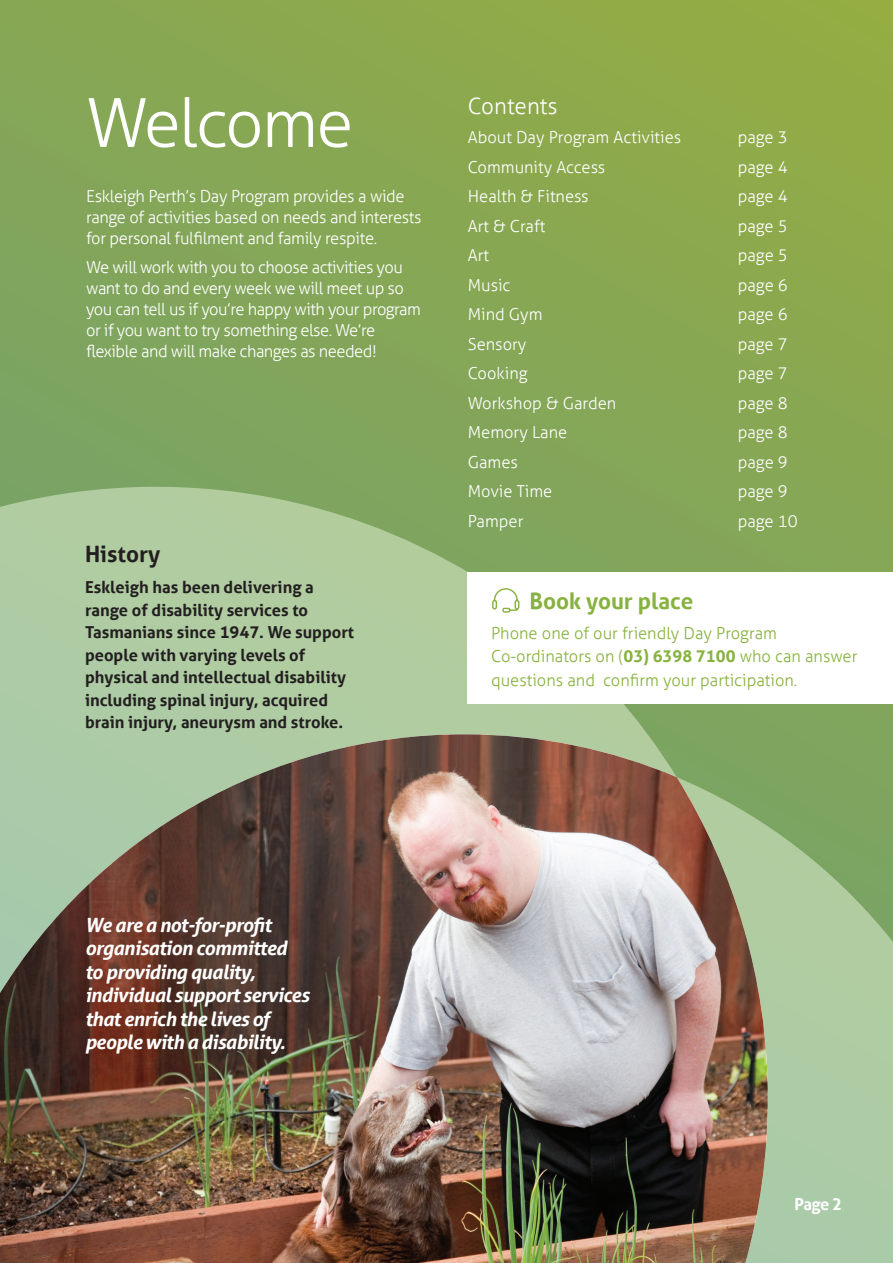
<style>
.page{position:relative;width:893px;height:1263px;background:#fff}
.page>*{position:absolute;margin:0;border:0;box-sizing:border-box;transform-origin:0 0}
.t1{font:300 67.5px "Aller";letter-spacing:-.03em;color:#fff}
.t2{font:700 22.5px "Aller";color:#88b23f}
.t3{font:300 22.5px "Aller";color:#fff}
.t4{font:700 22.5px "Aller";color:#231f20}
.t5{font:italic 700 19.65px/23.5px "Aller";letter-spacing:-.03em;color:#fff}
.t6{font:300 16.5px/21px "Aller";letter-spacing:-.02em;color:#fff}
.t7{font:700 16.5px/22.5px "Aller";color:#231f20}
.t8{font:300 16.5px "Aller";color:#fff}
.t9{font:300 16.5px/23.4px "Aller";color:#88b23f}
.t10{font:700 16.5px "Aller";color:#fff}
.s1{font-weight:700}
</style>
<div class="page">
<div style="left:0;top:0;width:893px;height:1263px;background:linear-gradient(to right,#81a55c,#8eaa4b)"></div>
<svg style="left:0;top:487px;width:768px;height:247px;background:#a3c18f"></svg>
<svg style="left:768px;top:734px;width:125px;height:529px;background:#a0c091"></svg>
<img style="left:0;top:734px;width:768px;height:529px">
<div style="left:468px;top:572px;width:425px;height:132px;background:#fff"></div>
<svg style="left:492px;top:588px;width:28px;height:25px"></svg>
<h1 class="t1" style="left:86px;top:82px;width:269px">Welcome</h1>
<p class="t6" style="left:86px;top:185px;width:337px">Eskleigh Perth’s Day Program provides a wide range of activities based on needs and interests for personal fulfilment and family respite.</p>
<p class="t6" style="left:86px;top:257px;width:336px">We will work with you to choose activities you want to do and every week we will meet up so you can tell us if you’re happy with your program or if you want to try something else. We’re flexible and will make changes as needed!</p>
<h2 class="t3" style="left:468px;top:92px;width:91px">Contents</h2>
<p class="t8" style="left:468px;top:127px;width:215px">About Day Program Activities</p>
<p class="t6" style="left:738px;top:127px;width:52px">page 3</p>
<p class="t8" style="left:468px;top:157px;width:139px">Community Access</p>
<p class="t6" style="left:738px;top:156px;width:52px">page 4</p>
<p class="t8" style="left:468px;top:186px;width:122px">Health &amp; Fitness</p>
<p class="t6" style="left:738px;top:186px;width:52px">page 4</p>
<p class="t8" style="left:468px;top:216px;width:79px">Art &amp; Craft</p>
<p class="t6" style="left:738px;top:215px;width:52px">page 5</p>
<p class="t6" style="left:468px;top:245px;width:23px">Art</p>
<p class="t6" style="left:738px;top:245px;width:52px">page 5</p>
<p class="t6" style="left:468px;top:274px;width:44px">Music</p>
<p class="t6" style="left:738px;top:274px;width:52px">page 6</p>
<p class="t6" style="left:468px;top:304px;width:76px">Mind Gym</p>
<p class="t6" style="left:738px;top:304px;width:52px">page 6</p>
<p class="t8" style="left:468px;top:334px;width:60px">Sensory</p>
<p class="t6" style="left:738px;top:333px;width:52px">page 7</p>
<p class="t8" style="left:468px;top:363px;width:61px">Cooking</p>
<p class="t6" style="left:738px;top:363px;width:52px">page 7</p>
<p class="t8" style="left:468px;top:393px;width:150px">Workshop &amp; Garden</p>
<p class="t6" style="left:738px;top:392px;width:52px">page 8</p>
<p class="t8" style="left:468px;top:422px;width:101px">Memory Lane</p>
<p class="t6" style="left:738px;top:422px;width:52px">page 8</p>
<p class="t6" style="left:468px;top:451px;width:52px">Games</p>
<p class="t6" style="left:738px;top:451px;width:52px">page 9</p>
<p class="t8" style="left:468px;top:481px;width:86px">Movie Time</p>
<p class="t6" style="left:738px;top:481px;width:52px">page 9</p>
<p class="t6" style="left:468px;top:510px;width:57px">Pamper</p>
<p class="t6" style="left:738px;top:510px;width:61px">page 10</p>
<h2 class="t4" style="left:85px;top:540px;width:77px">History</h2>
<p class="t7" style="left:85px;top:576px;width:271px">Eskleigh has been delivering a range of disability services to Tasmanians since 1947. We support people with varying levels of physical and intellectual disability including spinal injury, acquired brain injury, aneurysm and stroke.</p>
<h2 class="t2" style="left:529px;top:587px;width:165px">Book your place</h2>
<p class="t9" style="left:491px;top:621px;width:368px">Phone one of our friendly Day Program<br>Co-ordinators on (<span class="s1">03) 6398 7100</span> who can answer questions and confirm your participation.</p>
<p class="t5" style="left:85px;top:913px;width:226px">We are a not-for-profit organisation committed to providing quality, individual support services that enrich the lives of people with a disability.</p>
<p class="t10" style="left:794px;top:1194px;width:49px">Page 2</p>
</div>
